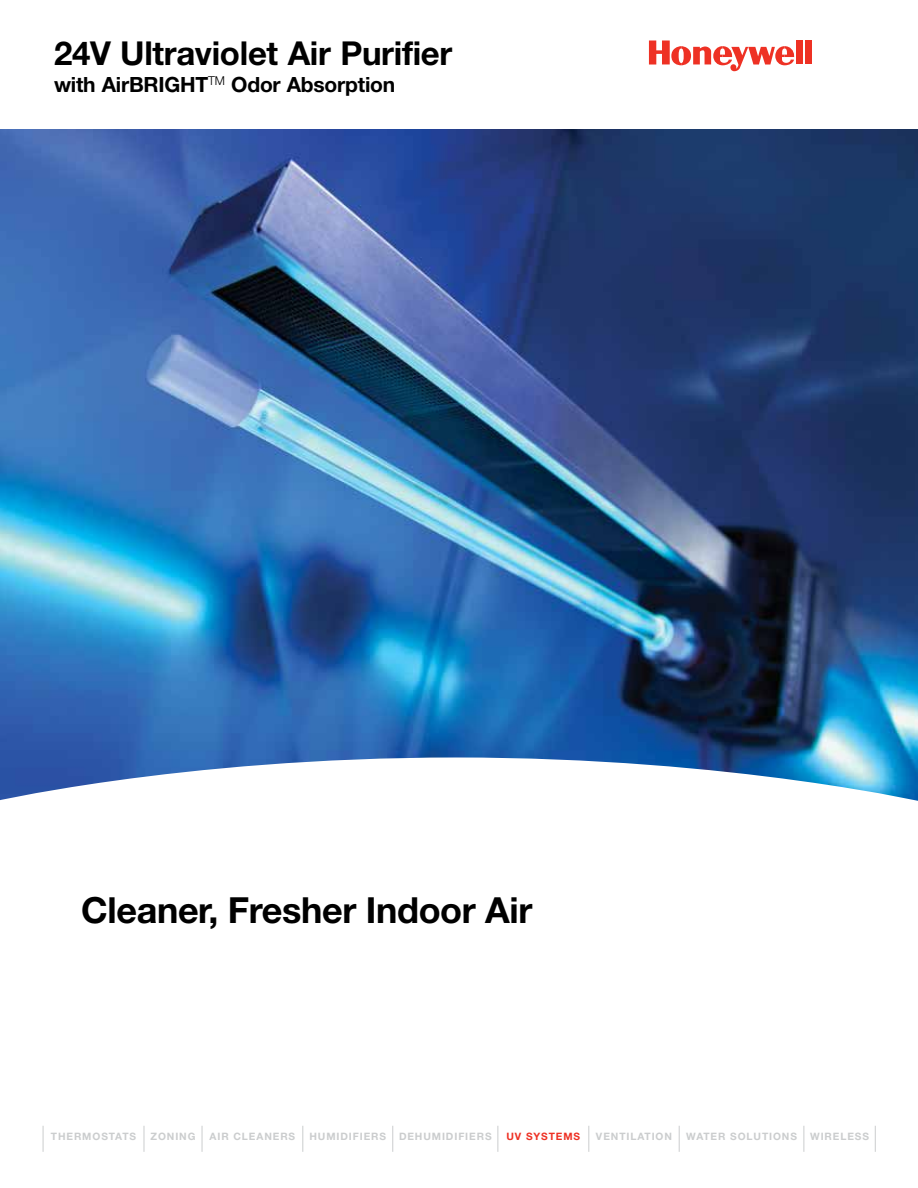
<style>
.page{position:relative;width:918px;height:1188px;background:#fff}
.page>*{position:absolute;margin:0;border:0;box-sizing:border-box;transform-origin:0 0}
.t1{font:700 36px "Helvetica Neue LT Std";letter-spacing:-.01em;color:#000}
.t2{font:700 33px "Helvetica Neue LT Std";letter-spacing:-.01em;color:#000}
.t3{font:700 21px "Helvetica Neue LT Std";letter-spacing:-.01em;color:#000}
.t4{font:700 10.2px "Helvetica Neue LT Std";letter-spacing:.09em;color:#cbcdce}
.t5{font:700 10.2px "Helvetica Neue LT Std";letter-spacing:.09em;color:#ee3124}
</style>
<div class="page">
<img style="left:0;top:130px;width:918px;height:628px">
<div style="left:796px;top:40px;width:7px;height:24px;background:#ee3124"></div>
<div style="left:805px;top:40px;width:7px;height:24px;background:#ee3124"></div>
<svg style="left:649px;top:40px;width:145px;height:31px"></svg>
<svg style="left:0;top:758px;width:918px;height:43px"></svg>
<svg style="left:43px;top:1126px;width:1px;height:26px"></svg>
<svg style="left:144px;top:1126px;width:1px;height:26px"></svg>
<svg style="left:202px;top:1126px;width:1px;height:26px"></svg>
<svg style="left:302px;top:1126px;width:1px;height:26px"></svg>
<svg style="left:392px;top:1126px;width:1px;height:26px"></svg>
<svg style="left:588px;top:1126px;width:1px;height:26px"></svg>
<svg style="left:679px;top:1126px;width:1px;height:26px"></svg>
<svg style="left:875px;top:1126px;width:1px;height:26px"></svg>
<svg style="left:804px;top:1126px;width:1px;height:26px"></svg>
<svg style="left:498px;top:1126px;width:1px;height:26px"></svg>
<h2 class="t2" style="left:54px;top:33px;width:400px">24V Ultraviolet Air Purifier</h2>
<h3 class="t3" style="left:54px;top:71px;width:343px">with AirBRIGHT<sup>TM</sup> Odor Absorption</h3>
<h1 class="t1" style="left:81px;top:888px;width:453px">Cleaner, Fresher Indoor Air</h1>
<p class="t4" style="left:51px;top:1131px;width:87px">THERMOSTATS</p>
<p class="t4" style="left:151px;top:1131px;width:47px">ZONING</p>
<p class="t4" style="left:210px;top:1131px;width:87px">AIR CLEANERS</p>
<p class="t4" style="left:309px;top:1131px;width:78px">HUMIDIFIERS</p>
<p class="t4" style="left:399px;top:1131px;width:94px">DEHUMIDIFIERS</p>
<p class="t5" style="left:506px;top:1131px;width:75px">UV SYSTEMS</p>
<p class="t4" style="left:596px;top:1131px;width:78px">VENTILATION</p>
<p class="t4" style="left:686px;top:1131px;width:113px">WATER SOLUTIONS</p>
<p class="t4" style="left:810px;top:1131px;width:9px">wireless</p>
</div>
